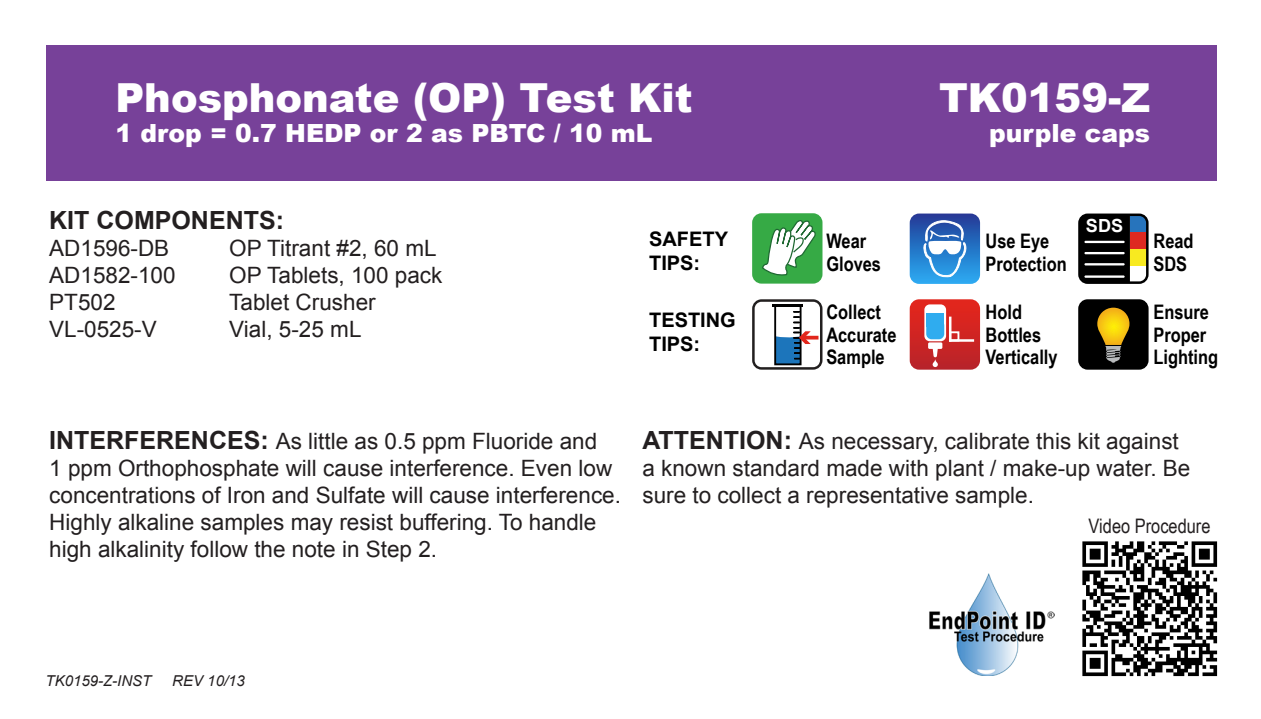
<style>
.page{position:relative;width:1261px;height:719px;background:#fff}
.page>*{position:absolute;margin:0;border:0;box-sizing:border-box;transform-origin:0 0}
.t1{font:900 40px "Arial";color:#fff}
.t2{font:900 25px "Arial";color:#fff}
.t3{font:700 25px "Arial";color:#231f20}
.t4{font:22.5px/27px "Arial";color:#231f20}
.t5{font:700 20px/22.5px "Arial Narrow";color:#000}
.t6{font:700 20px/24px "Arial";color:#000}
.t7{font:20px "Arial Narrow";color:#231f20}
.t8{font:700 18px "Arial";color:#fff}
.t9{font:italic 15px "Arial";color:#231f20}
.t10{font:700 14px "Arial";color:#fff}
.s1{font-weight:700;font-size:25px}
</style>
<div class="page">
<img style="left:1082px;top:541px;width:136px;height:136px">
<img style="left:929px;top:574px;width:125px;height:101px">
<div style="left:752px;top:213px;width:70px;height:70px;background:#36aa45;border-radius:9px"></div>
<svg style="left:909px;top:299px;width:71px;height:70px;background:#d44342"></svg>
<div style="left:926px;top:320px;width:18px;height:19px;background:#2facef;border-radius:5px"></div>
<div style="left:926px;top:313px;width:18px;height:14px;background:#2facef"></div>
<hr style="left:949px;top:316px;width:2px;height:25px;background:#fff">
<div style="left:949px;top:331px;width:10px;height:10px;border:2px solid #fff"></div>
<hr style="left:949px;top:339px;width:25px;height:3px;background:#fff">
<svg style="left:909px;top:213px;width:71px;height:71px;background:#4f8ed0"></svg>
<svg style="left:752px;top:218px;width:70px;height:152px"></svg>
<svg style="left:1078px;top:213px;width:70px;height:71px;background:#413a32"></svg>
<div style="left:1078px;top:299px;width:70px;height:70px;background:#000;border-radius:9px"></div>
<svg style="left:1097px;top:307px;width:32px;height:55px"></svg>
<div style="left:46px;top:45px;width:1170px;height:135px;background:#774199"></div>
<p class="t1" style="left:115px;top:68px;width:578px">Phosphonate (OP) Test Kit</p>
<p class="t1" style="left:939px;top:68px;width:213px">TK0159-Z</p>
<p class="t2" style="left:115px;top:115px;width:538px">1 drop = 0.7 HEDP or 2 as PBTC / 10 mL</p>
<p class="t2" style="left:989px;top:115px;width:163px">purple caps</p>
<p class="t3" style="left:49px;top:203px;width:236px">KIT COMPONENTS:</p>
<p class="t4" style="left:49px;top:234px;width:122px">AD1596-DB</p>
<p class="t4" style="left:229px;top:234px;width:209px">OP Titrant #2, 60 mL</p>
<p class="t4" style="left:49px;top:261px;width:128px">AD1582-100</p>
<p class="t4" style="left:229px;top:261px;width:215px">OP Tablets, 100 pack</p>
<p class="t4" style="left:49px;top:288px;width:68px">PT502</p>
<p class="t4" style="left:229px;top:288px;width:148px">Tablet Crusher</p>
<p class="t4" style="left:49px;top:315px;width:109px">VL-0525-V</p>
<p class="t4" style="left:229px;top:315px;width:134px">Vial, 5-25 mL</p>
<p class="t6" style="left:649px;top:227px;width:80px">SAFETY<br>TIPS:</p>
<p class="t6" style="left:649px;top:308px;width:88px">TESTING<br>TIPS:</p>
<p class="t5" style="left:826px;top:229px;width:56px">Wear<br>Gloves</p>
<p class="t5" style="left:826px;top:300px;width:72px">Collect<br>Accurate<br>Sample</p>
<p class="t8" style="left:1085px;top:213px;width:39px">SDS</p>
<p class="t10" style="left:1090px;top:217px;width:30px">SDS</p>
<p class="t5" style="left:985px;top:229px;width:83px">Use Eye<br>Protection</p>
<p class="t5" style="left:1153px;top:229px;width:42px">Read<br>SDS</p>
<p class="t5" style="left:985px;top:300px;width:74px">Hold<br>Bottles<br>Vertically</p>
<p class="t5" style="left:1153px;top:300px;width:66px">Ensure<br>Proper<br>Lighting</p>
<p class="t4" style="left:49px;top:428px;width:573px"><span class="s1">INTERFERENCES:</span> As little as 0.5 ppm Fluoride and<br>1 ppm Orthophosphate will cause interference. Even low concentrations of Iron and Sulfate will cause interference.<br>Highly alkaline samples may resist buffering. To handle high alkalinity follow the note in Step 2.</p>
<p class="t4" style="left:642px;top:428px;width:549px"><span class="s1">ATTENTION:</span> As necessary, calibrate this kit against a known standard made with plant / make-up water. Be sure to collect a representative sample.</p>
<p class="t7" style="left:1088px;top:511px;width:123px">Video Procedure</p>
<p class="t9" style="left:46px;top:671px;width:107px">TK0159-Z-INST</p>
<p class="t9" style="left:172px;top:671px;width:74px">REV 10/13</p>
</div>
